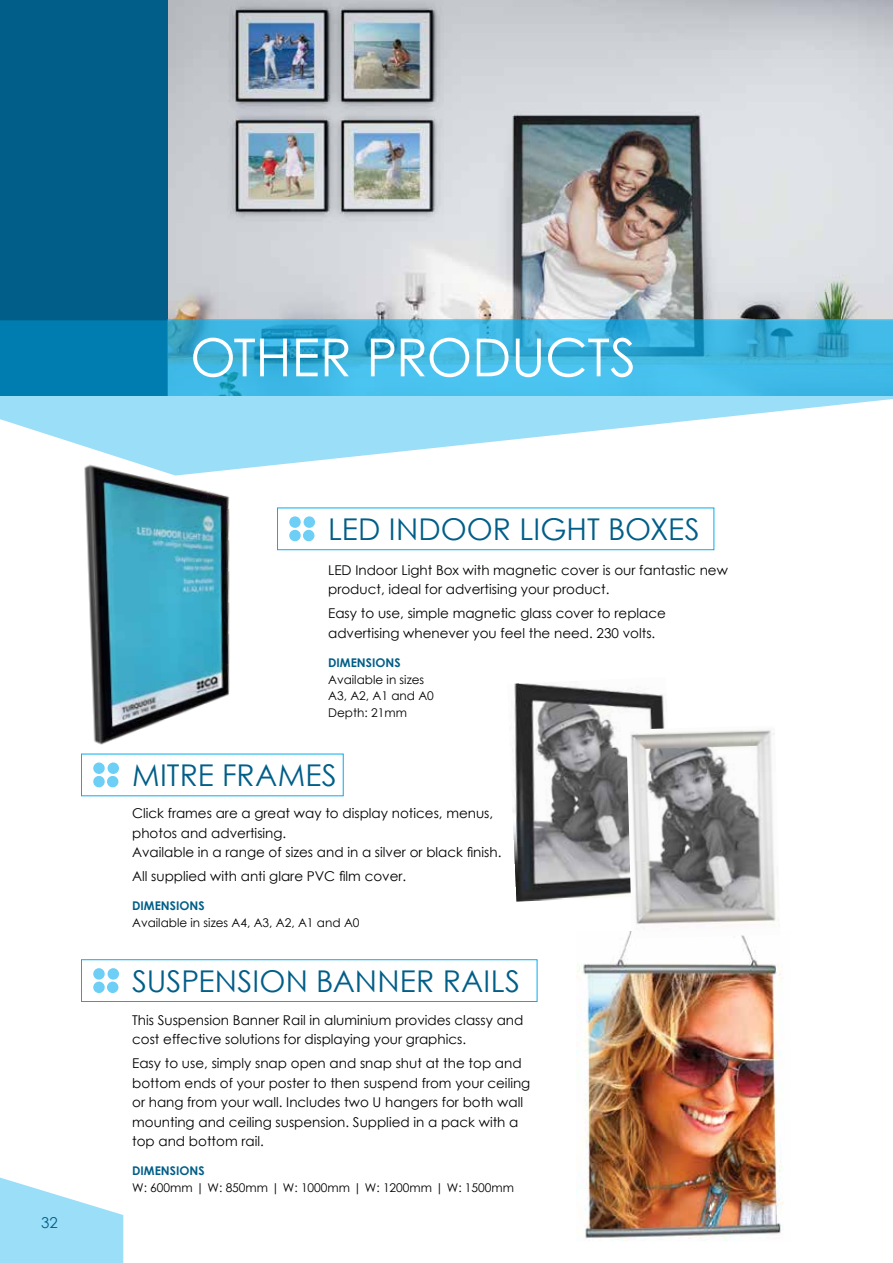
<style>
.page{position:relative;width:893px;height:1263px;background:#fff}
.page>*{position:absolute;margin:0;border:0;box-sizing:border-box;transform-origin:0 0}
.t1{font:52.5px "Century Gothic";letter-spacing:-.005em;color:#fff}
.t2{font:30px "Century Gothic";color:#005e88}
.t3{font:15px "Century Gothic";color:#005e88}
.t4{font:13.5px/19.5px "Century Gothic";color:#000}
.t5{font:12px/16.5px "Century Gothic";color:#000}
.t6{font:700 12px "Century Gothic";color:#005e88}
</style>
<div class="page">
<svg style="left:0;top:1177px;width:123px;height:86px"></svg>
<img style="left:168px;top:0;width:725px;height:319px">
<div style="left:0;top:0;width:168px;height:396px;background:#005e88"></div>
<svg style="left:0;top:320px;width:893px;height:149px;fill:#9adef8"></svg>
<svg style="left:168px;top:319px;width:725px;height:77px;background:#3db4e0"></svg>
<img style="left:576px;top:938px;width:208px;height:303px">
<img style="left:77px;top:455px;width:166px;height:290px">
<img style="left:512px;top:683px;width:153px;height:219px">
<img style="left:626px;top:726px;width:154px;height:212px">
<div style="left:289px;top:516px;width:12px;height:12px;background:#6dcff6;border-radius:50%"></div>
<div style="left:304px;top:516px;width:11px;height:12px;background:#6dcff6;border-radius:50%"></div>
<div style="left:289px;top:530px;width:12px;height:11px;background:#6dcff6;border-radius:50%"></div>
<div style="left:303px;top:530px;width:11px;height:11px;background:#6dcff6;border-radius:50%"></div>
<div style="left:93px;top:762px;width:12px;height:12px;background:#6dcff6;border-radius:50%"></div>
<div style="left:108px;top:762px;width:11px;height:12px;background:#6dcff6;border-radius:50%"></div>
<div style="left:93px;top:776px;width:12px;height:11px;background:#6dcff6;border-radius:50%"></div>
<div style="left:107px;top:776px;width:11px;height:11px;background:#6dcff6;border-radius:50%"></div>
<div style="left:93px;top:968px;width:12px;height:12px;background:#6dcff6;border-radius:50%"></div>
<div style="left:108px;top:968px;width:11px;height:12px;background:#6dcff6;border-radius:50%"></div>
<div style="left:93px;top:981px;width:12px;height:12px;background:#6dcff6;border-radius:50%"></div>
<div style="left:107px;top:981px;width:11px;height:12px;background:#6dcff6;border-radius:50%"></div>
<div style="left:277px;top:508px;width:437px;height:42px;border:1px solid #00aeef"></div>
<div style="left:81px;top:959px;width:456px;height:43px;border:1px solid #00aeef"></div>
<p class="t3" style="left:41px;top:1212px;width:18px">32</p>
<h1 class="t1" style="left:190px;top:321px;width:447px">OTHER PRODUCTS</h1>
<h2 class="t2" style="left:328px;top:508px;width:373px">LED INDOOR LIGHT BOXES</h2>
<p class="t4" style="left:328px;top:560px;width:401px">LED Indoor Light Box with magnetic cover is our fantastic new product, ideal for advertising your product.</p>
<p class="t4" style="left:328px;top:603px;width:339px">Easy to use, simple magnetic glass cover to replace advertising whenever you feel the need. 230 volts.</p>
<p class="t6" style="left:328px;top:653px;width:74px">DIMENSIONS</p>
<p class="t5" style="left:328px;top:671px;width:107px">Available in sizes<br>A3, A2, A1 and A0<br>Depth: 21mm</p>
<h2 class="t2" style="left:132px;top:754px;width:206px">MITRE FRAMES</h2>
<p class="t4" style="left:132px;top:803px;width:371px">Click frames are a great way to display notices, menus, photos and advertising.<br>Available in a range of sizes and in a silver or black finish.</p>
<p class="t4" style="left:132px;top:866px;width:276px">All supplied with anti glare PVC film cover.</p>
<p class="t6" style="left:132px;top:897px;width:74px">DIMENSIONS</p>
<p class="t5" style="left:132px;top:914px;width:229px">Available in sizes A4, A3, A2, A1 and A0</p>
<h2 class="t2" style="left:132px;top:960px;width:389px">SUSPENSION BANNER RAILS</h2>
<p class="t4" style="left:132px;top:1010px;width:393px">This Suspension Banner Rail in aluminium provides classy and cost effective solutions for displaying your graphics.</p>
<p class="t4" style="left:132px;top:1053px;width:400px">Easy to use, simply snap open and snap shut at the top and bottom ends of your poster to then suspend from your ceiling or hang from your wall. Includes two U hangers for both wall mounting and ceiling suspension. Supplied in a pack with a top and bottom rail.</p>
<p class="t6" style="left:132px;top:1162px;width:74px">DIMENSIONS</p>
<p class="t5" style="left:132px;top:1179px;width:383px">W: 600mm | W: 850mm | W: 1000mm | W: 1200mm | W: 1500mm</p>
</div>
